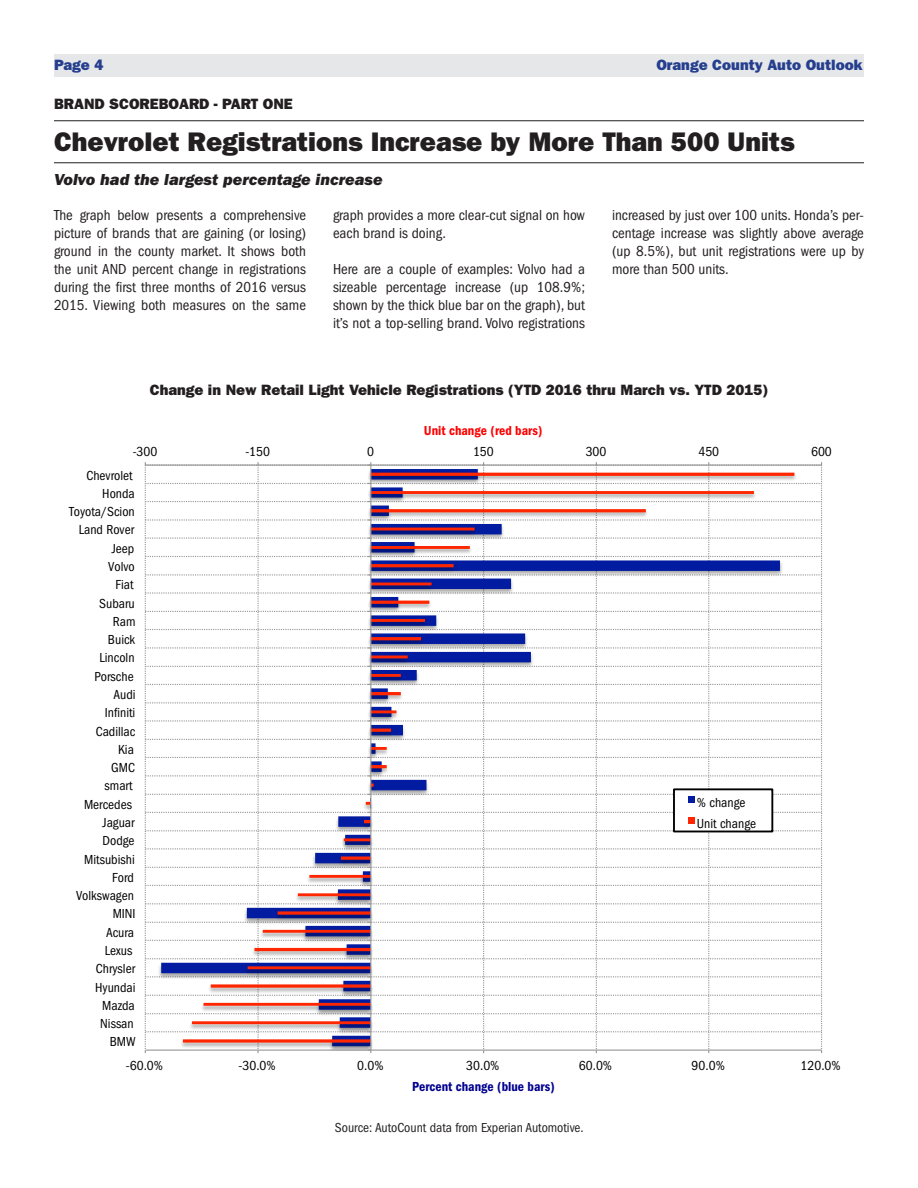
<style>
.page{position:relative;width:918px;height:1188px;background:#fff}
.page>*{position:absolute;margin:0;border:0;box-sizing:border-box;transform-origin:0 0}
.Headline_Main{font:27px "ITC Franklin Gothic Std Hvy";color:#231f20}
.Headline_Post{font:16.5px "ITC Franklin Gothic Std Hvy It";color:#231f20}
.Body{font:condensed 15px/18px "ITC Franklin Gothic Std";color:#231f20;text-align:justify}
.Graph_and_Table_Head{font:15px "ITC Franklin Gothic Std Hvy";color:#231f20}
.t1{font:15px "ITC Franklin Gothic Std Hvy";color:#253f8e}
.Headline_Pre{font:15px "ITC Franklin Gothic Std Hvy";color:#231f20}
.t2{font:condensed 13.5px/21px "ITC Franklin Gothic Std";color:#000}
.Body-2{font:condensed 13.5px "ITC Franklin Gothic Std";color:#231f20}
.t3{font:13.5px "ITC Franklin Gothic Std Dm Cd";color:#000090}
.t4{font:13.5px "ITC Franklin Gothic Std Dm Cd";color:#f00}
</style>
<div class="page">
<div style="left:54px;top:54px;width:810px;height:22px;background:#e6e7e9"></div>
<hr style="left:54px;top:121px;width:810px;height:1px;background:#231f20">
<hr style="left:54px;top:163px;width:810px;height:1px;background:#231f20">
<svg style="left:145px;top:462px;width:677px;height:591px"></svg>
<div style="left:674px;top:789px;width:98px;height:42px;background:#fff"></div>
<div style="left:673px;top:788px;width:100px;height:44px;border:2px solid #000"></div>
<div style="left:688px;top:797px;width:7px;height:6px;background:#021ca1"></div>
<div style="left:688px;top:818px;width:7px;height:6px;background:#ff2600"></div>
<p class="t1" style="left:54px;top:56px;width:51px">Page 4</p>
<p class="t1" style="left:656px;top:56px;width:208px">Orange County Auto Outlook</p>
<p class="Headline_Pre" style="left:54px;top:95px;width:240px">BRAND SCOREBOARD - PART ONE</p>
<p class="Headline_Main" style="left:54px;top:125px;width:742px">Chevrolet Registrations Increase by More Than 500 Units</p>
<p class="Headline_Post" style="left:54px;top:170px;width:330px">Volvo had the largest percentage increase</p>
<p class="Body" style="left:54px;top:207px;width:254px">The graph below presents a comprehensive picture of brands that are gaining (or losing) ground in the county market. It shows both the unit AND percent change in registrations during the first three months of 2016 versus 2015. Viewing both measures on the same</p>
<p class="Body" style="left:333px;top:207px;width:254px">graph provides a more clear-cut signal on how each brand is doing.</p>
<p class="Body" style="left:333px;top:261px;width:254px">Here are a couple of examples: Volvo had a sizeable percentage increase (up 108.9%; shown by the thick blue bar on the graph), but it’s not a top-selling brand. Volvo registrations</p>
<p class="Body" style="left:612px;top:207px;width:254px">increased by just over 100 units. Honda’s per&shy;centage increase was slightly above average (up 8.5%), but unit registrations were up by more than 500 units.</p>
<p class="Graph_and_Table_Head" style="left:150px;top:381px;width:620px">Change in New Retail Light Vehicle Registrations (YTD 2016 thru March vs. YTD 2015)</p>
<p class="t4" style="left:424px;top:422px;width:120px">Unit change (red bars)</p>
<p class="t2" style="left:133px;top:441px;width:26px">-300</p>
<p class="t2" style="left:245px;top:441px;width:26px">-150</p>
<p class="t2" style="left:367px;top:441px;width:8px">0</p>
<p class="t2" style="left:473px;top:441px;width:22px">150</p>
<p class="t2" style="left:586px;top:441px;width:22px">300</p>
<p class="t2" style="left:698px;top:441px;width:22px">450</p>
<p class="t2" style="left:811px;top:441px;width:22px">600</p>
<p class="t2" style="left:86px;top:465px;width:48px">Chevrolet</p>
<p class="t2" style="left:102px;top:483px;width:34px">Honda</p>
<p class="t2" style="left:69px;top:501px;width:67px">Toyota/Scion</p>
<p class="t2" style="left:79px;top:520px;width:57px">Land Rover</p>
<p class="t2" style="left:112px;top:538px;width:24px">Jeep</p>
<p class="t2" style="left:108px;top:556px;width:28px">Volvo</p>
<p class="t2" style="left:116px;top:574px;width:19px">Fiat</p>
<p class="t2" style="left:99px;top:593px;width:37px">Subaru</p>
<p class="t2" style="left:113px;top:611px;width:24px">Ram</p>
<p class="t2" style="left:108px;top:629px;width:29px">Buick</p>
<p class="t2" style="left:100px;top:648px;width:37px">Lincoln</p>
<p class="t2" style="left:94px;top:666px;width:41px">Porsche</p>
<p class="t2" style="left:113px;top:684px;width:24px">Audi</p>
<p class="t2" style="left:105px;top:702px;width:32px">Infiniti</p>
<p class="t2" style="left:96px;top:721px;width:41px">Cadillac</p>
<p class="t2" style="left:118px;top:739px;width:17px">Kia</p>
<p class="t2" style="left:111px;top:757px;width:25px">GMC</p>
<p class="t2" style="left:105px;top:776px;width:29px">smart</p>
<p class="t2" style="left:84px;top:794px;width:50px">Mercedes</p>
<p class="t2" style="left:103px;top:812px;width:34px">Jaguar</p>
<p class="t2" style="left:103px;top:830px;width:34px">Dodge</p>
<p class="t2" style="left:84px;top:849px;width:52px">Mitsubishi</p>
<p class="t2" style="left:112px;top:867px;width:23px">Ford</p>
<p class="t2" style="left:76px;top:885px;width:59px">Volkswagen</p>
<p class="t2" style="left:113px;top:904px;width:24px">MINI</p>
<p class="t2" style="left:106px;top:922px;width:30px">Acura</p>
<p class="t2" style="left:105px;top:940px;width:29px">Lexus</p>
<p class="t2" style="left:96px;top:958px;width:41px">Chrysler</p>
<p class="t2" style="left:95px;top:977px;width:42px">Hyundai</p>
<p class="t2" style="left:102px;top:995px;width:34px">Mazda</p>
<p class="t2" style="left:100px;top:1013px;width:35px">Nissan</p>
<p class="t2" style="left:110px;top:1032px;width:27px">BMW</p>
<p class="t2" style="left:697px;top:792px;width:61px">% change<br>Unit change</p>
<p class="t2" style="left:126px;top:1055px;width:39px">-60.0%</p>
<p class="t2" style="left:239px;top:1055px;width:39px">-30.0%</p>
<p class="t2" style="left:357px;top:1055px;width:28px">0.0%</p>
<p class="t2" style="left:466px;top:1055px;width:35px">30.0%</p>
<p class="t2" style="left:579px;top:1055px;width:35px">60.0%</p>
<p class="t2" style="left:692px;top:1055px;width:35px">90.0%</p>
<p class="t2" style="left:801px;top:1055px;width:42px">120.0%</p>
<p class="t3" style="left:412px;top:1079px;width:144px">Percent change (blue bars)</p>
<p class="Body-2" style="left:335px;top:1120px;width:250px">Source: AutoCount data from Experian Automotive.</p>
</div>
